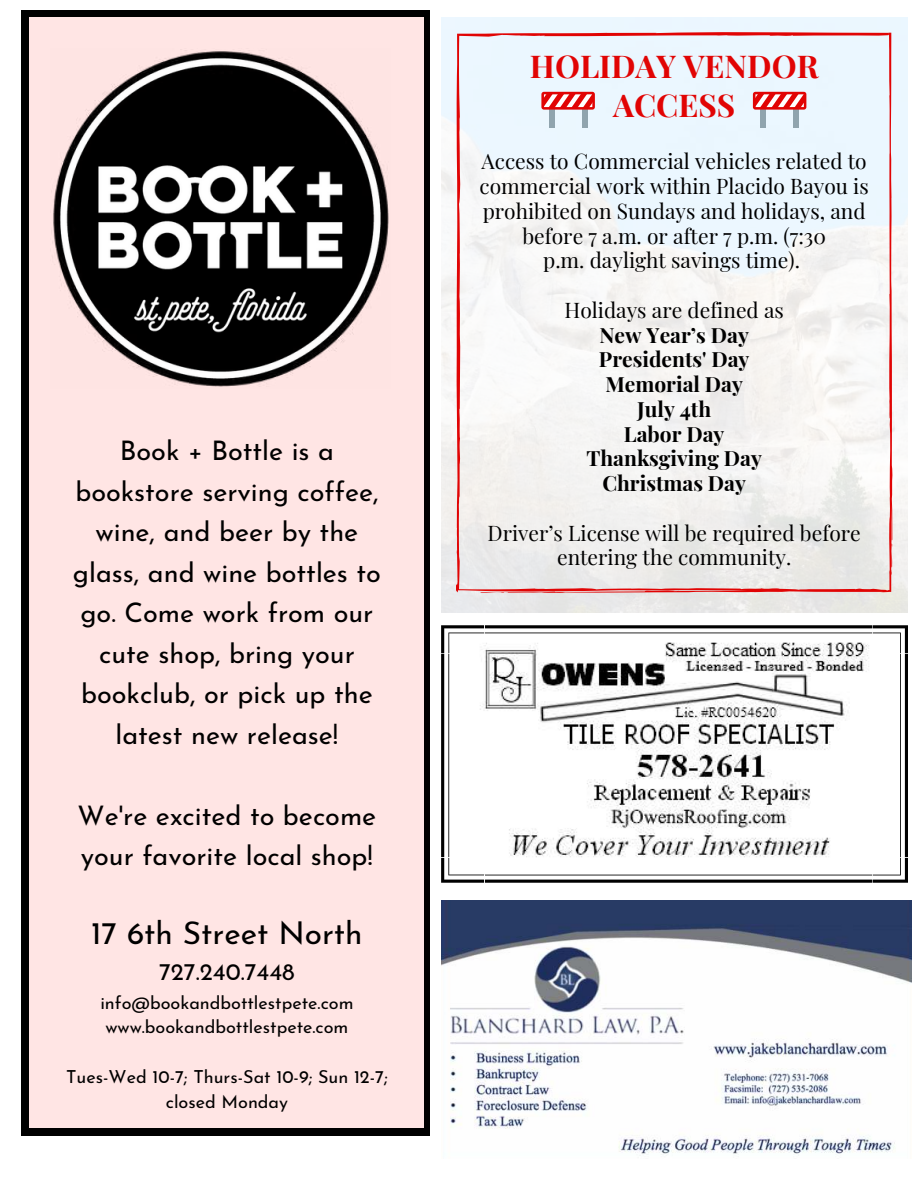
<style>
.page{position:relative;width:918px;height:1188px;background:#fff}
.page>*{position:absolute;margin:0;border:0;box-sizing:border-box;transform-origin:0 0}
.t1{font:700 31.5px/38.2px "Playfair Display";color:#e10404;text-align:center}
.t2{font:31.5px "Josefin Sans";color:#000}
.t3{font:27px/40.5px "Josefin Sans";color:#000;text-align:center}
.t4{font:24px "Josefin Sans";color:#000}
.t5{font:21px/24.8px "Playfair Display";color:#000;text-align:center}
.t6{font:700 21px/24.8px "Playfair Display";color:#000;text-align:center}
.t7{font:18px/24.8px "Josefin Sans";color:#000}
</style>
<div class="page">
<div style="left:22px;top:10px;width:408px;height:1126px;background:#000"></div>
<div style="left:29px;top:17px;width:394px;height:1110px;background:#ffe5e4"></div>
<img style="left:52px;top:50px;width:337px;height:337px">
<svg style="left:441px;top:17px;width:467px;height:596px"></svg>
<svg style="left:456px;top:32px;width:437px;height:561px"></svg>
<div style="left:549px;top:107px;width:5px;height:20px;background:#90a4ae"></div>
<div style="left:582px;top:107px;width:5px;height:20px;background:#90a4ae"></div>
<svg style="left:541px;top:92px;width:54px;height:18px"></svg>
<div style="left:761px;top:107px;width:5px;height:20px;background:#90a4ae"></div>
<div style="left:794px;top:107px;width:5px;height:20px;background:#90a4ae"></div>
<svg style="left:753px;top:92px;width:53px;height:18px"></svg>
<svg style="left:441px;top:625px;width:467px;height:258px"></svg>
<img style="left:471px;top:641px;width:406px;height:225px">
<img style="left:441px;top:900px;width:470px;height:256px">
<p class="t3" style="left:73px;top:427px;width:309px">Book + Bottle is a bookstore serving coffee, wine, and beer by the glass, and wine bottles to go. Come work from our cute shop, bring your bookclub, or pick up the latest new release!</p>
<p class="t3" style="left:78px;top:792px;width:300px;text-align:left">We're excited to become your favorite local shop!</p>
<h1 class="t2" style="left:91px;top:907px;width:273px">17 6th Street North</h1>
<p class="t4" style="left:159px;top:952px;width:137px">727.240.7448</p>
<p class="t7" style="left:100px;top:988px;width:255px">info@bookandbottlestpete.com www.bookandbottlestpete.com</p>
<p class="t7" style="left:66px;top:1062px;width:323px;text-align:center">Tues-Wed 10-7; Thurs-Sat 10-9; Sun 12-7; closed Monday</p>
<h1 class="t1" style="left:530px;top:45px;width:290px">HOLIDAY VENDOR<br>ACCESS</h1>
<p class="t5" style="left:480px;top:147px;width:391px">Access to Commercial vehicles related to commercial work within Placido Bayou is prohibited on Sundays and holidays, and before 7 a.m. or after 7 p.m. (7:30<br>p.m. daylight savings time).</p>
<p class="t5" style="left:565px;top:296px;width:221px">Holidays are defined as</p>
<p class="t6" style="left:586px;top:321px;width:177px">New Year’s Day<br>Presidents' Day<br>Memorial Day<br>July 4th<br>Labor Day<br>Thanksgiving Day<br>Christmas Day</p>
<p class="t5" style="left:488px;top:519px;width:375px">Driver’s License will be required before entering the community.</p>
</div>
